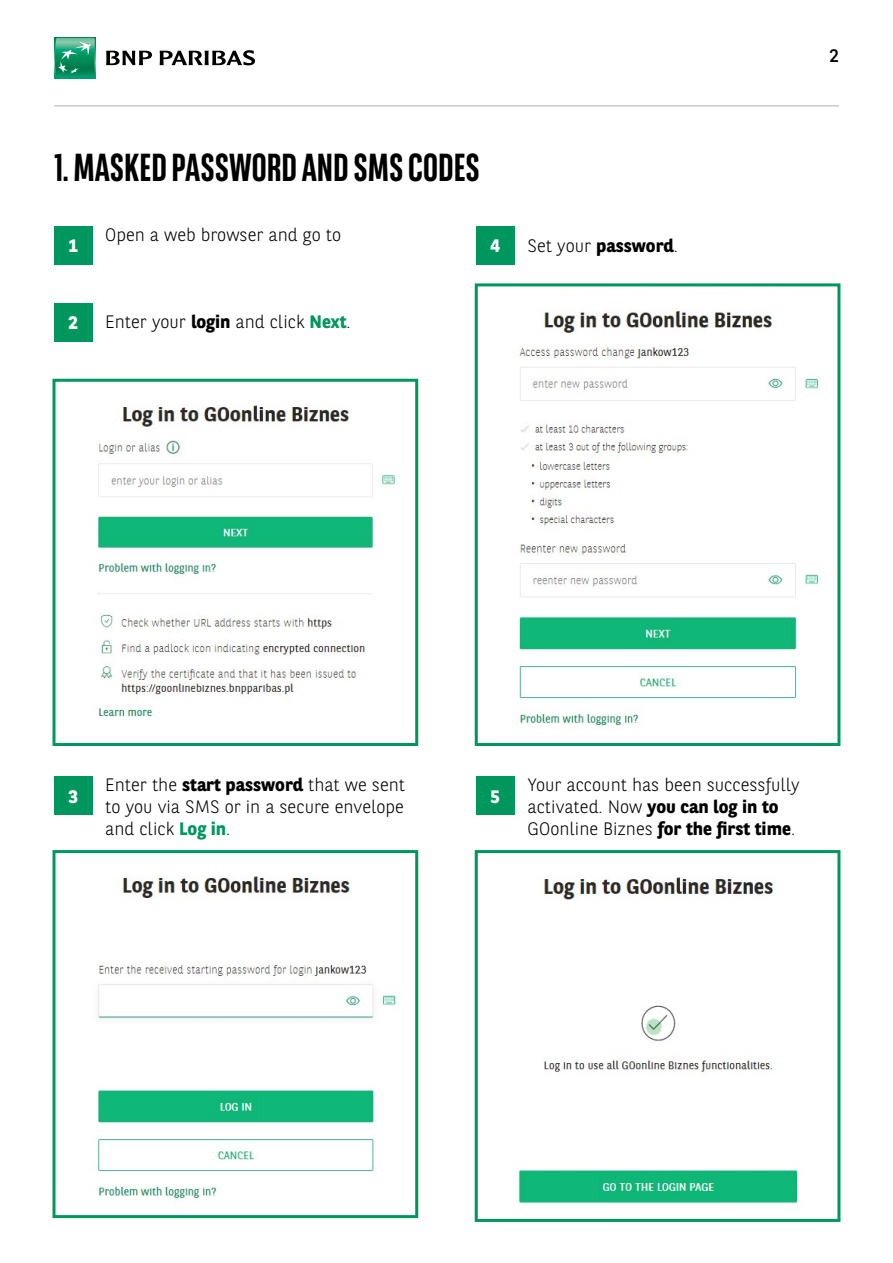
<style>
.page{position:relative;width:893px;height:1263px;background:#fff}
.page>*{position:absolute;margin:0;border:0;box-sizing:border-box;transform-origin:0 0}
.t1{font:700 39px "BNPP Sans Condensed";color:#000}
.t2{font:300 18px/21.6px "BNPP Sans";color:#000}
.t3{font:700 18px "BNPP Sans";color:#fff}
.t4{font:18px "BNPP Sans";color:#000}
.s1{font-weight:700}
.s2{font-weight:700;color:#00975f}
</style>
<div class="page">
<div style="left:54px;top:37px;width:42px;height:42px;background:#009d6d"></div>
<svg style="left:55px;top:38px;width:40px;height:37px"></svg>
<svg style="left:106px;top:51px;width:46px;height:14px"></svg>
<svg style="left:160px;top:50px;width:95px;height:15px"></svg>
<hr style="left:54px;top:105px;width:785px;height:1px;background:#b3b2b2">
<img style="left:97px;top:876px;width:300px;height:323px">
<div style="left:52px;top:850px;width:366px;height:368px;border:3px solid #00975f"></div>
<img style="left:519px;top:310px;width:300px;height:419px">
<div style="left:475px;top:283px;width:365px;height:463px;border:3px solid #00975f"></div>
<div style="left:54px;top:226px;width:38px;height:39px;background:#00975f"></div>
<div style="left:476px;top:226px;width:38px;height:39px;background:#00975f"></div>
<div style="left:476px;top:777px;width:38px;height:38px;background:#00975f"></div>
<div style="left:54px;top:777px;width:38px;height:38px;background:#00975f"></div>
<div style="left:54px;top:303px;width:38px;height:39px;background:#00975f"></div>
<img style="left:97px;top:405px;width:299px;height:312px">
<div style="left:52px;top:379px;width:366px;height:367px;border:3px solid #00975f"></div>
<img style="left:518px;top:876px;width:280px;height:328px">
<div style="left:475px;top:850px;width:365px;height:372px;border:3px solid #00975f"></div>
<h1 class="t1" style="left:54px;top:145px;width:427px">1. MASKED PASSWORD AND SMS CODES</h1>
<p class="t2" style="left:105px;top:223px;width:237px">Open a web browser and go to</p>
<p class="t3" style="left:68px;top:234px;width:11px">1</p>
<p class="t3" style="left:491px;top:234px;width:11px">4</p>
<p class="t3" style="left:68px;top:311px;width:11px">2</p>
<p class="t2" style="left:105px;top:310px;width:247px">Enter your <span class="s1">login</span> and click <span class="s2">Next</span>.</p>
<p class="t2" style="left:527px;top:234px;width:152px">Set your <span class="s1">password</span>.</p>
<p class="t4" style="left:829px;top:44px;width:11px">2</p>
<p class="t2" style="left:105px;top:773px;width:301px;text-align:justify">Enter the <span class="s1">start password</span> that we sent to you via SMS or in a secure envelope and click <span class="s2">Log in</span>.</p>
<p class="t3" style="left:68px;top:784px;width:11px">3</p>
<p class="t3" style="left:491px;top:784px;width:11px">5</p>
<p class="t2" style="left:527px;top:773px;width:274px">Your account has been successfully activated. Now <span class="s1">you can log in to<br></span>GOonline Biznes <span class="s1">for the first time</span>.</p>
</div>
